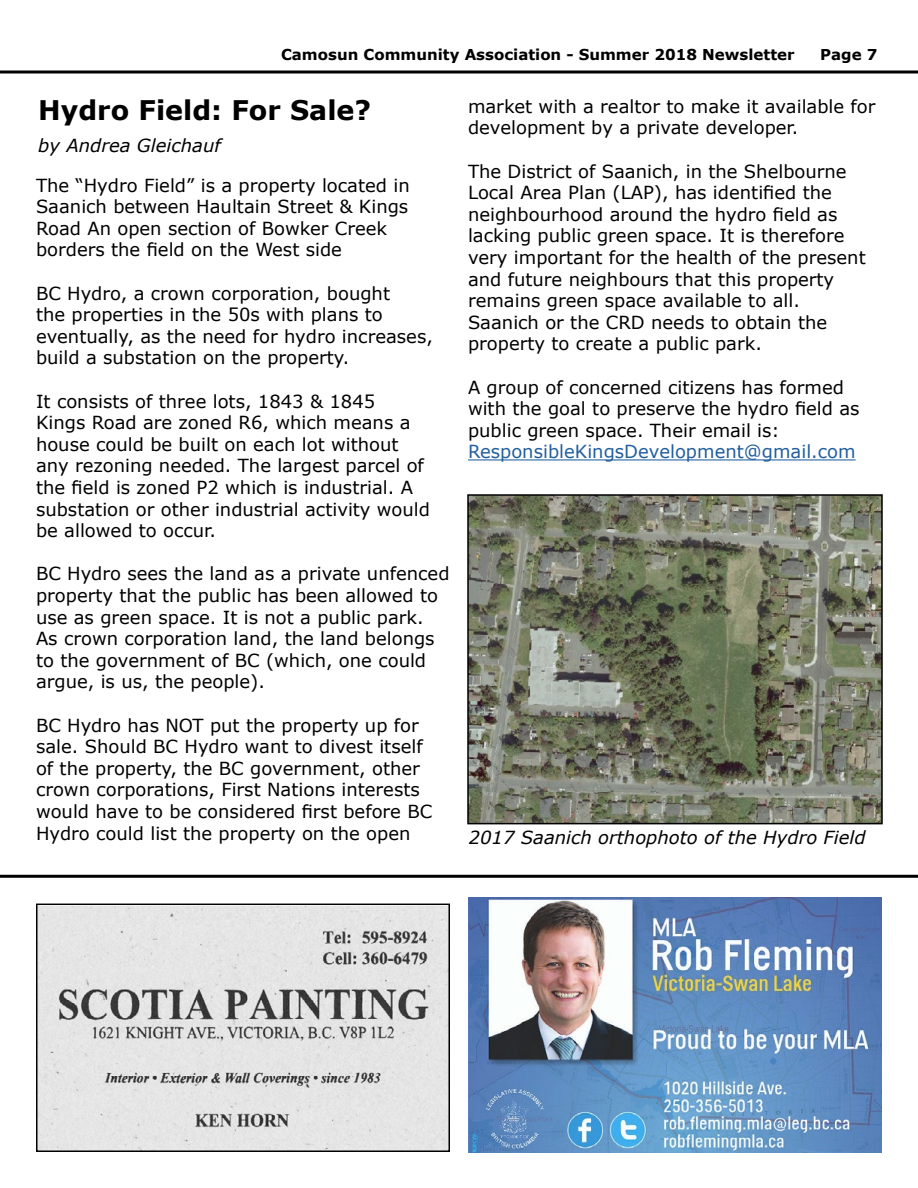
<style>
.page{position:relative;width:918px;height:1188px;background:#fff}
.page>*{position:absolute;margin:0;border:0;box-sizing:border-box;transform-origin:0 0}
.t1{font:700 27px "Verdana";color:#000}
.t2{font:18px/21.6px "Verdana";color:#000}
.t3{font:italic 18px "Verdana";color:#000}
.t4{font:18px "Verdana";color:#215e9e}
.t5{font:700 15px "Verdana";color:#000}
</style>
<div class="page">
<img style="left:39px;top:907px;width:408px;height:242px">
<div style="left:36px;top:904px;width:414px;height:248px;border:2px solid #000"></div>
<img style="left:468px;top:898px;width:414px;height:255px">
<svg style="left:0;top:70px;width:918px;height:4px"></svg>
<hr style="left:0;top:875px;width:918px;height:3px;background:#000">
<hr style="left:468px;top:459px;width:388px;height:1px;background:#215e9e">
<img style="left:470px;top:497px;width:410px;height:324px">
<div style="left:467px;top:494px;width:416px;height:330px;border:2px solid #000"></div>
<p class="t5" style="left:281px;top:44px;width:515px">Camosun Community Association - Summer 2018 Newsletter</p>
<p class="t5" style="left:820px;top:44px;width:59px">Page 7</p>
<h1 class="t1" style="left:38px;top:91px;width:334px">Hydro Field: For Sale?</h1>
<p class="t3" style="left:38px;top:133px;width:184px">by Andrea Gleichauf</p>
<p class="t2" style="left:36px;top:174px;width:375px">The “Hydro Field” is a property located in Saanich between Haultain Street &amp; Kings Road An open section of Bowker Creek borders the field on the West side</p>
<p class="t2" style="left:36px;top:282px;width:398px">BC Hydro, a crown corporation, bought<br>the properties in the 50s with plans to eventually, as the need for hydro increases, build a substation on the property.</p>
<p class="t2" style="left:36px;top:390px;width:396px">It consists of three lots, 1843 &amp; 1845<br>Kings Road are zoned R6, which means a house could be built on each lot without any rezoning needed. The largest parcel of the field is zoned P2 which is industrial. A substation or other industrial activity would be allowed to occur.</p>
<p class="t2" style="left:36px;top:563px;width:415px">BC Hydro sees the land as a private unfenced property that the public has been allowed to use as green space. It is not a public park.<br>As crown corporation land, the land belongs to the government of BC (which, one could argue, is us, the people).</p>
<p class="t2" style="left:36px;top:714px;width:398px">BC Hydro has NOT put the property up for sale. Should BC Hydro want to divest itself of the property, the BC government, other crown corporations, First Nations interests would have to be considered first before BC Hydro could list the property on the open</p>
<p class="t2" style="left:468px;top:95px;width:409px">market with a realtor to make it available for development by a private developer.</p>
<p class="t2" style="left:468px;top:160px;width:399px">The District of Saanich, in the Shelbourne Local Area Plan (LAP), has identified the neighbourhood around the hydro field as lacking public green space. It is therefore very important for the health of the present and future neighbours that this property remains green space available to all.<br>Saanich or the CRD needs to obtain the property to create a public park.</p>
<p class="t2" style="left:468px;top:376px;width:393px">A group of concerned citizens has formed with the goal to preserve the hydro field as public green space. Their email is:</p>
<p class="t4" style="left:468px;top:439px;width:389px">ResponsibleKingsDevelopment@gmail.com</p>
<p class="t3" style="left:469px;top:825px;width:399px">2017 Saanich orthophoto of the Hydro Field</p>
</div>
